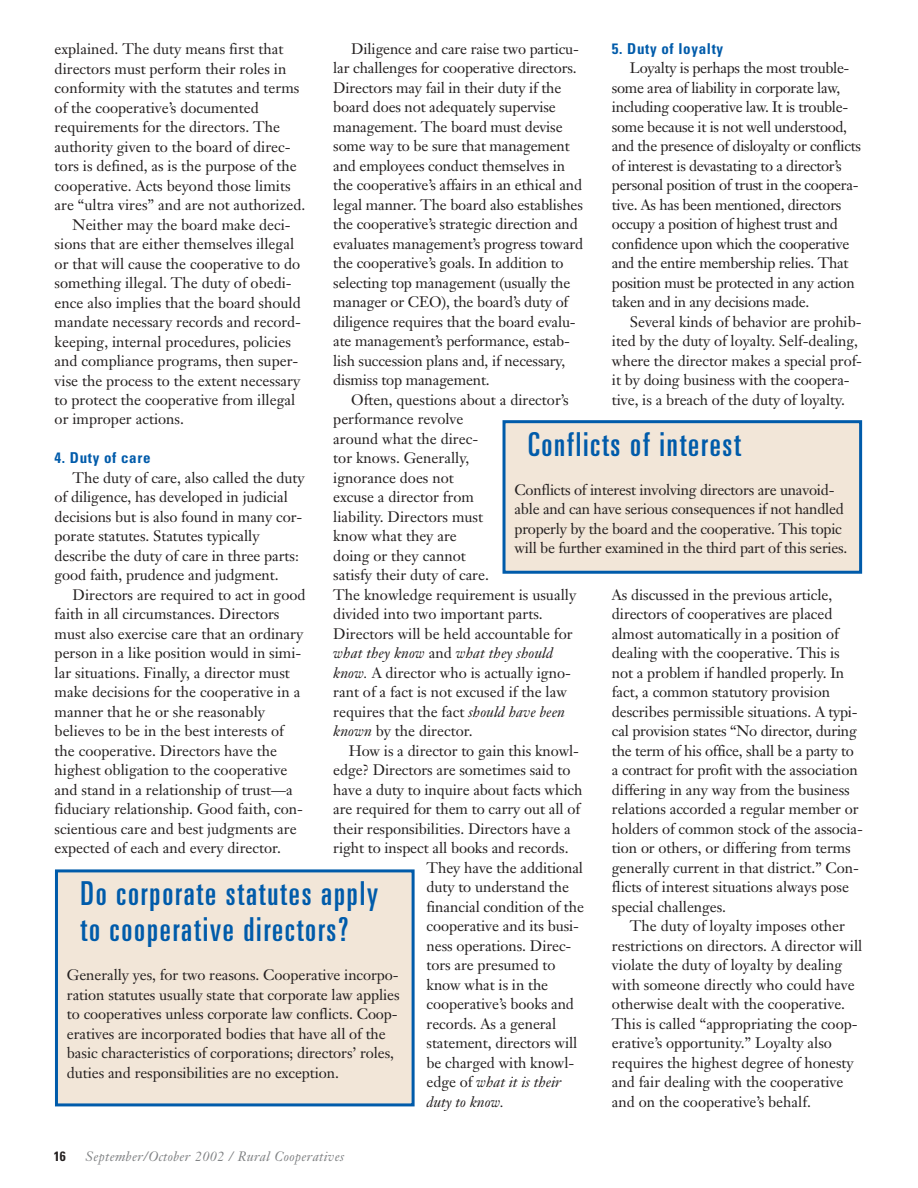
<style>
.page{position:relative;width:918px;height:1188px;background:#fff}
.page>*{position:absolute;margin:0;border:0;box-sizing:border-box;transform-origin:0 0}
.t1{font:ultra-condensed 33px/36px "Univers";letter-spacing:.055em;color:#005baa}
.t2{font:15px/19.5px "Janson Text";letter-spacing:-.005em;color:#231f1f}
.t3{font:italic 15px "Janson Text";letter-spacing:-.005em;color:#231f1f}
.t4{font:700 condensed 15px "Univers";letter-spacing:.045em;color:#005baa}
.t5{font:italic 13.5px "Janson Text";letter-spacing:.025em;color:#808284}
.t6{font:700 condensed 13.5px "Univers";color:#231f1f}
.s1{font-style:italic}
.s2{font-style:normal}
</style>
<div class="page">
<div style="left:56px;top:871px;width:357px;height:234px;background:#f2e6d8"></div>
<div style="left:55px;top:869px;width:360px;height:237px;border:3px solid #005baa"></div>
<div style="left:504px;top:422px;width:357px;height:150px;background:#f2e6d8"></div>
<div style="left:503px;top:420px;width:359px;height:154px;border:3px solid #005baa"></div>
<p class="t2" style="left:333px;top:41px;width:251px;text-indent:18px">Diligence and care raise two particu&shy;lar challenges for cooperative directors.<br>Directors may fail in their duty if the board does not adequately supervise management. The board must devise some way to be sure that management and employees conduct themselves in the cooperative’s affairs in an ethical and legal manner. The board also establishes the cooperative’s strategic direction and evaluates management’s progress toward the cooperative’s goals. In addition to selecting top management (usually the manager or CEO), the board’s duty of diligence requires that the board evalu&shy;ate management’s performance, estab&shy;lish succession plans and, if necessary, dismiss top management.</p>
<p class="t2" style="left:333px;top:392px;width:244px;text-indent:18px">Often, questions about a director’s performance revolve<br>around what the direc-<br>tor knows. Generally,<br>ignorance does not<br>excuse a director from<br>liability. Directors must<br>know what they are<br>doing or they cannot<br>satisfy their duty of care.<br>The knowledge requirement is usually divided into two important parts.<br>Directors will be held accountable for <span class="s1">what they know</span> and <span class="s1">what they should know.</span> A director who is actually igno&shy;rant of a fact is not excused if the law requires that the fact <span class="s1">should have been known</span> by the director.</p>
<p class="t2" style="left:349px;top:743px;width:232px">How is a director to gain this knowl-</p>
<p class="t2" style="left:333px;top:762px;width:239px">edge? Directors are sometimes said to</p>
<p class="t2" style="left:333px;top:782px;width:251px">have a duty to inquire about facts which</p>
<p class="t2" style="left:333px;top:801px;width:248px">are required for them to carry out all of</p>
<p class="t2" style="left:333px;top:821px;width:239px">their responsibilities. Directors have a</p>
<p class="t2" style="left:333px;top:840px;width:237px">right to inspect all books and records.</p>
<p class="t2" style="left:427px;top:860px;width:158px">They have the additional</p>
<p class="t2" style="left:427px;top:879px;width:144px">duty to understand the</p>
<p class="t2" style="left:427px;top:899px;width:159px">financial condition of the</p>
<p class="t2" style="left:427px;top:918px;width:154px">cooperative and its busi-</p>
<p class="t2" style="left:427px;top:938px;width:146px">ness operations. Direc-</p>
<p class="t2" style="left:427px;top:957px;width:130px">tors are presumed to</p>
<p class="t2" style="left:427px;top:977px;width:123px">know what is in the</p>
<p class="t2" style="left:427px;top:996px;width:149px">cooperative’s books and</p>
<p class="t2" style="left:427px;top:1016px;width:131px">records. As a general</p>
<p class="t2" style="left:427px;top:1035px;width:152px">statement, directors will</p>
<p class="t2" style="left:427px;top:1055px;width:149px">be charged with knowl-</p>
<p class="t3" style="left:427px;top:1077px;width:136px"><span class="s2">edge of</span> what it is their</p>
<p class="t3" style="left:427px;top:1096px;width:79px">duty to know.</p>
<p class="t2" style="left:55px;top:41px;width:230px">explained. The duty means first that</p>
<p class="t2" style="left:55px;top:60px;width:233px">directors must perform their roles in</p>
<p class="t2" style="left:55px;top:80px;width:246px">conformity with the statutes and terms</p>
<p class="t2" style="left:55px;top:99px;width:206px">of the cooperative’s documented</p>
<p class="t2" style="left:55px;top:119px;width:227px">requirements for the directors. The</p>
<p class="t2" style="left:55px;top:138px;width:237px">authority given to the board of direc-</p>
<p class="t2" style="left:55px;top:158px;width:244px">tors is defined, as is the purpose of the</p>
<p class="t2" style="left:55px;top:177px;width:237px">cooperative. Acts beyond those limits</p>
<p class="t2" style="left:55px;top:197px;width:252px">are “ultra vires” and are not authorized.</p>
<p class="t2" style="left:73px;top:216px;width:220px">Neither may the board make deci-</p>
<p class="t2" style="left:55px;top:236px;width:241px">sions that are either themselves illegal</p>
<p class="t2" style="left:55px;top:255px;width:247px">or that will cause the cooperative to do</p>
<p class="t2" style="left:55px;top:275px;width:239px">something illegal. The duty of obedi-</p>
<p class="t2" style="left:55px;top:294px;width:248px">ence also implies that the board should</p>
<p class="t2" style="left:55px;top:314px;width:248px">mandate necessary records and record-</p>
<p class="t2" style="left:55px;top:333px;width:238px">keeping, internal procedures, policies</p>
<p class="t2" style="left:55px;top:353px;width:245px">and compliance programs, then super-</p>
<p class="t2" style="left:55px;top:372px;width:247px">vise the process to the extent necessary</p>
<p class="t2" style="left:55px;top:392px;width:242px">to protect the cooperative from illegal</p>
<p class="t2" style="left:55px;top:411px;width:131px">or improper actions.</p>
<p class="t4" style="left:55px;top:453px;width:97px">4. Duty of care</p>
<p class="t2" style="left:55px;top:470px;width:251px;text-indent:18px">The duty of care, also called the duty of diligence, has developed in judicial decisions but is also found in many cor&shy;porate statutes. Statutes typically describe the duty of care in three parts: good faith, prudence and judgment.</p>
<p class="t2" style="left:55px;top:587px;width:252px;text-indent:18px">Directors are required to act in good faith in all circumstances. Directors must also exercise care that an ordinary person in a like position would in simi&shy;lar situations. Finally, a director must make decisions for the cooperative in a manner that he or she reasonably believes to be in the best interests of the cooperative. Directors have the highest obligation to the cooperative and stand in a relationship of trust—a fiduciary relationship. Good faith, con&shy;scientious care and best judgments are expected of each and every director.</p>
<p class="t4" style="left:612px;top:43px;width:113px">5. Duty of loyalty</p>
<p class="t2" style="left:612px;top:60px;width:251px;text-indent:18px">Loyalty is perhaps the most trouble&shy;some area of liability in corporate law, including cooperative law. It is trouble&shy;some because it is not well understood, and the presence of disloyalty or conflicts of interest is devastating to a director’s personal position of trust in the coopera&shy;tive. As has been mentioned, directors occupy a position of highest trust and confidence upon which the cooperative and the entire membership relies. That position must be protected in any action taken and in any decisions made.</p>
<p class="t2" style="left:612px;top:314px;width:252px;text-indent:18px">Several kinds of behavior are prohib&shy;ited by the duty of loyalty. Self-dealing, where the director makes a special prof&shy;it by doing business with the coopera&shy;tive, is a breach of the duty of loyalty.</p>
<h1 class="t1" style="left:528px;top:429px;width:214px">Conflicts of interest</h1>
<p class="t2" style="left:515px;top:482px;width:334px">Conflicts of interest involving directors are unavoid&shy;able and can have serious consequences if not handled properly by the board and the cooperative. This topic will be further examined in the third part of this series.</p>
<p class="t2" style="left:612px;top:587px;width:253px">As discussed in the previous article, directors of cooperatives are placed almost automatically in a position of dealing with the cooperative. This is not a problem if handled properly. In fact, a common statutory provision describes permissible situations. A typi&shy;cal provision states “No director, during the term of his office, shall be a party to a contract for profit with the association differing in any way from the business relations accorded a regular member or holders of common stock of the associa&shy;tion or others, or differing from terms generally current in that district.” Con&shy;flicts of interest situations always pose special challenges.</p>
<p class="t2" style="left:612px;top:918px;width:252px;text-indent:18px">The duty of loyalty imposes other restrictions on directors. A director will violate the duty of loyalty by dealing with someone directly who could have otherwise dealt with the cooperative.<br>This is called “appropriating the coop&shy;erative’s opportunity.” Loyalty also requires the highest degree of honesty and fair dealing with the cooperative and on the cooperative’s behalf.</p>
<h1 class="t1" style="left:80px;top:878px;width:299px">Do corporate statutes apply to cooperative directors?</h1>
<p class="t2" style="left:67px;top:967px;width:334px">Generally yes, for two reasons. Cooperative incorpo&shy;ration statutes usually state that corporate law applies to cooperatives unless corporate law conflicts. Coop&shy;eratives are incorporated bodies that have all of the basic characteristics of corporations; directors’ roles, duties and responsibilities are no exception.</p>
<p class="t6" style="left:54px;top:1151px;width:13px">16</p>
<p class="t5" style="left:86px;top:1151px;width:260px">September/October 2002 / Rural Cooperatives</p>
</div>
